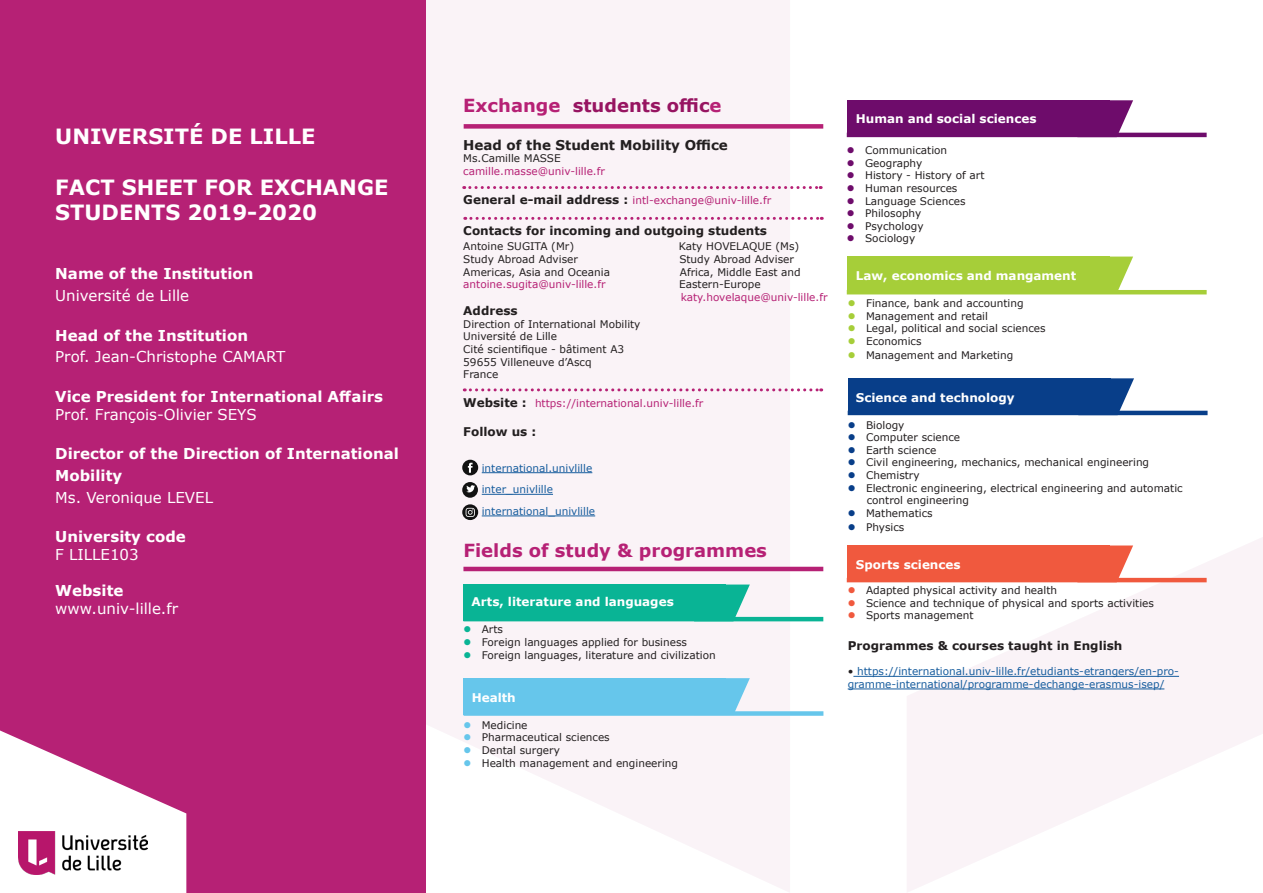
<style>
.page{position:relative;width:1263px;height:893px;background:#fff}
.page>*{position:absolute;margin:0;border:0;box-sizing:border-box;transform-origin:0 0}
.t1{font:700 21px "Verdana";color:#fff}
.t2{font:700 18px "Verdana";color:#b62175}
.t3{font:700 18px "Verdana";color:#971461}
.t4{font:700 15px/21.6px "Verdana";color:#fff}
.t5{font:15px "Verdana";color:#fff}
.t6{font:700 13.5px "Verdana";color:#231f20}
.t7{font:700 12px "Verdana";color:#fff}
.t8{font:700 12px "Verdana";color:#231f20}
.t9{font:10.5px/12.6px "Verdana";color:#231f20}
.t10{font:10.5px/12.6px "Verdana";color:#175d9e}
.t11{font:10.5px "Verdana";color:#b62175}
.s1{color:#b62175}
.s2{font-weight:700;font-size:12px;color:#231f20}
.s3{color:#09b495}
.s4{color:#66c6eb}
.s5{color:#6e0c6b}
.s6{color:#a6ce39}
.s7{color:#083e89}
.s8{color:#f0593e}
.s9{color:#231f20}
</style>
<div class="page">
<svg style="left:425px;top:0;width:365px;height:893px;fill:#faf3f7"></svg>
<svg style="left:907px;top:537px;width:356px;height:355px;fill:#faf3f7"></svg>
<div style="left:848px;top:378px;width:262px;height:37px;background:#083e89"></div>
<hr style="left:848px;top:411px;width:359px;height:4px;background:#083e89">
<svg style="left:1110px;top:378px;width:24px;height:33px"></svg>
<div style="left:847px;top:545px;width:262px;height:37px;background:#f0593e"></div>
<hr style="left:847px;top:578px;width:359px;height:4px;background:#f0593e">
<svg style="left:1109px;top:545px;width:24px;height:33px"></svg>
<div style="left:847px;top:257px;width:262px;height:36px;background:#a6ce39"></div>
<hr style="left:847px;top:290px;width:359px;height:4px;background:#a6ce39">
<svg style="left:1109px;top:257px;width:24px;height:33px"></svg>
<div style="left:463px;top:584px;width:263px;height:37px;background:#09b495"></div>
<hr style="left:463px;top:617px;width:360px;height:4px;background:#09b495">
<svg style="left:726px;top:584px;width:24px;height:33px"></svg>
<div style="left:463px;top:678px;width:263px;height:37px;background:#66c6eb"></div>
<div style="left:464px;top:711px;width:359px;height:5px;background:#66c6eb"></div>
<svg style="left:726px;top:678px;width:24px;height:34px"></svg>
<div style="left:0;top:0;width:425px;height:893px;background:#b62175"></div>
<hr style="left:482px;top:472px;width:110px;height:1px;background:#175d9e">
<hr style="left:482px;top:494px;width:71px;height:1px;background:#175d9e">
<hr style="left:482px;top:516px;width:113px;height:1px;background:#175d9e">
<div style="left:464px;top:124px;width:359px;height:5px;background:#b62175"></div>
<svg style="left:465px;top:217px;width:357px;height:3px"></svg>
<hr style="left:463px;top:567px;width:360px;height:4px;background:#b62175">
<svg style="left:469px;top:794px;width:5px;height:10px"></svg>
<svg style="left:464px;top:186px;width:357px;height:3px"></svg>
<svg style="left:464px;top:388px;width:358px;height:3px"></svg>
<svg style="left:0;top:730px;width:186px;height:163px"></svg>
<img style="left:18px;top:832px;width:129px;height:43px">
<div style="left:462px;top:460px;width:16px;height:15px;background:#121212;border-radius:50%"></div>
<svg style="left:468px;top:463px;width:5px;height:10px"></svg>
<svg style="left:462px;top:482px;width:16px;height:16px"></svg>
<svg style="left:466px;top:485px;width:9px;height:7px"></svg>
<svg style="left:462px;top:504px;width:16px;height:16px"></svg>
<svg style="left:466px;top:508px;width:9px;height:9px"></svg>
<div style="left:847px;top:100px;width:262px;height:37px;background:#6e0c6b"></div>
<hr style="left:847px;top:133px;width:359px;height:4px;background:#6e0c6b">
<svg style="left:1109px;top:100px;width:24px;height:33px"></svg>
<hr style="left:853px;top:676px;width:326px;height:1px;background:#175d9e">
<hr style="left:848px;top:689px;width:316px;height:1px;background:#175d9e">
<p class="t1" style="left:55px;top:122px;width:262px">UNIVERSITÉ DE LILLE</p>
<p class="t1" style="left:55px;top:172px;width:335px">FACT SHEET FOR EXCHANGE</p>
<p class="t1" style="left:55px;top:197px;width:263px">STUDENTS 2019-2020</p>
<p class="t4" style="left:55px;top:263px;width:200px">Name of the Institution</p>
<p class="t5" style="left:55px;top:285px;width:135px">Université de Lille</p>
<p class="t4" style="left:55px;top:324px;width:194px">Head of the Institution</p>
<p class="t5" style="left:55px;top:346px;width:231px">Prof. Jean-Christophe CAMART</p>
<p class="t4" style="left:55px;top:385px;width:329px">Vice President for International Affairs</p>
<p class="t5" style="left:55px;top:404px;width:203px">Prof. François-Olivier SEYS</p>
<p class="t4" style="left:55px;top:443px;width:345px">Director of the Direction of International<br>Mobility</p>
<p class="t5" style="left:55px;top:487px;width:159px">Ms. Veronique LEVEL</p>
<p class="t4" style="left:55px;top:526px;width:132px">University code</p>
<p class="t5" style="left:55px;top:544px;width:85px">F LILLE103</p>
<p class="t4" style="left:55px;top:580px;width:70px">Website</p>
<p class="t5" style="left:55px;top:598px;width:124px">www.univ-lille.fr</p>
<p class="t3" style="left:463px;top:93px;width:260px"><span class="s1">Exchange</span> students offic<span class="s1">e</span></p>
<p class="t6" style="left:463px;top:135px;width:266px">Head of the Student Mobility Office</p>
<p class="t9" style="left:463px;top:152px;width:99px">Ms.Camille MASSE</p>
<p class="t11" style="left:463px;top:164px;width:143px">camille.masse@univ-lille.fr</p>
<p class="t11" style="left:463px;top:193px;width:309px"><span class="s2">General e-mail address :</span> intl-exchange@univ-lille.fr</p>
<p class="t8" style="left:463px;top:222px;width:305px">Contacts for incoming and outgoing students</p>
<p class="t9" style="left:463px;top:240px;width:112px">Antoine SUGITA (Mr)</p>
<p class="t9" style="left:679px;top:240px;width:122px">Katy HOVELAQUE (Ms)</p>
<p class="t9" style="left:463px;top:253px;width:116px">Study Abroad Adviser</p>
<p class="t9" style="left:679px;top:253px;width:116px">Study Abroad Adviser</p>
<p class="t9" style="left:463px;top:265px;width:148px">Americas, Asia and Oceania</p>
<p class="t9" style="left:680px;top:265px;width:122px">Africa, Middle East and</p>
<p class="t11" style="left:463px;top:277px;width:144px">antoine.sugita@univ-lille.fr</p>
<p class="t9" style="left:679px;top:278px;width:83px">Eastern-Europe</p>
<p class="t11" style="left:681px;top:290px;width:148px">katy.hovelaque@univ-lille.fr</p>
<p class="t8" style="left:463px;top:302px;width:56px">Address</p>
<p class="t9" style="left:463px;top:318px;width:179px">Direction of International Mobility</p>
<p class="t9" style="left:463px;top:330px;width:95px">Université de Lille</p>
<p class="t9" style="left:463px;top:343px;width:162px">Cité scientifique - bâtiment A3</p>
<p class="t9" style="left:463px;top:355px;width:130px">59655 Villeneuve d’Ascq</p>
<p class="t9" style="left:463px;top:368px;width:37px">France</p>
<p class="t11" style="left:463px;top:396px;width:242px"><span class="s2">Website :</span> https://international.univ-lille.fr</p>
<p class="t8" style="left:463px;top:423px;width:74px">Follow us :</p>
<p class="t10" style="left:482px;top:462px;width:112px">international.univlille</p>
<p class="t10" style="left:482px;top:483px;width:73px">inter_univlille</p>
<p class="t10" style="left:482px;top:505px;width:115px">international_univlille</p>
<p class="t2" style="left:463px;top:538px;width:305px">Fields of study &amp; programmes</p>
<p class="t7" style="left:472px;top:593px;width:204px">Arts, literature and languages</p>
<p class="t9" style="left:463px;top:623px;width:41px"><span class="s3">●</span> Arts</p>
<p class="t9" style="left:463px;top:636px;width:225px"><span class="s3">●</span> Foreign languages applied for business</p>
<p class="t9" style="left:463px;top:648px;width:254px"><span class="s3">●</span> Foreign languages, literature and civilization</p>
<p class="t7" style="left:472px;top:689px;width:46px">Health</p>
<p class="t9" style="left:463px;top:719px;width:66px"><span class="s4">●</span> Medicine</p>
<p class="t9" style="left:463px;top:731px;width:148px"><span class="s4">●</span> Pharmaceutical sciences</p>
<p class="t9" style="left:463px;top:744px;width:98px"><span class="s4">●</span> Dental surgery</p>
<p class="t9" style="left:463px;top:756px;width:216px"><span class="s4">●</span> Health management and engineering</p>
<p class="t7" style="left:856px;top:110px;width:182px">Human and social sciences</p>
<p class="t9" style="left:847px;top:144px;width:102px"><span class="s5">●</span> Communication</p>
<p class="t9" style="left:847px;top:157px;width:77px"><span class="s5">●</span> Geography</p>
<p class="t9" style="left:847px;top:169px;width:139px"><span class="s5">●</span> History - History of art</p>
<p class="t9" style="left:847px;top:182px;width:112px"><span class="s5">●</span> Human resources</p>
<p class="t9" style="left:847px;top:194px;width:120px"><span class="s5">●</span> Language Sciences</p>
<p class="t9" style="left:847px;top:207px;width:76px"><span class="s5">●</span> Philosophy</p>
<p class="t9" style="left:847px;top:220px;width:78px"><span class="s5">●</span> Psychology</p>
<p class="t9" style="left:847px;top:232px;width:70px"><span class="s5">●</span> Sociology</p>
<p class="t7" style="left:856px;top:267px;width:222px">Law, economics and mangament</p>
<p class="t9" style="left:848px;top:297px;width:177px"><span class="s6">●</span> Finance, bank and accounting</p>
<p class="t9" style="left:848px;top:309px;width:142px"><span class="s6">●</span> Management and retail</p>
<p class="t9" style="left:848px;top:322px;width:199px"><span class="s6">●</span> Legal, political and social sciences</p>
<p class="t9" style="left:848px;top:335px;width:75px"><span class="s6">●</span> Economics</p>
<p class="t9" style="left:848px;top:349px;width:167px"><span class="s6">●</span> Management and Marketing</p>
<p class="t7" style="left:856px;top:389px;width:160px">Science and technology</p>
<p class="t9" style="left:848px;top:418px;width:58px"><span class="s7">●</span> Biology</p>
<p class="t9" style="left:848px;top:431px;width:114px"><span class="s7">●</span> Computer science</p>
<p class="t9" style="left:848px;top:444px;width:90px"><span class="s7">●</span> Earth science</p>
<p class="t9" style="left:848px;top:456px;width:303px"><span class="s7">●</span> Civil engineering, mechanics, mechanical engineering</p>
<p class="t9" style="left:848px;top:469px;width:73px"><span class="s7">●</span> Chemistry</p>
<p class="t9" style="left:867px;top:481px;width:317px;text-indent:-19px"><span class="s7">●</span> Electronic engineering, electrical engineering and automatic control engineering</p>
<p class="t9" style="left:848px;top:507px;width:87px"><span class="s7">●</span> Mathematics</p>
<p class="t9" style="left:848px;top:521px;width:58px"><span class="s7">●</span> Physics</p>
<p class="t7" style="left:856px;top:556px;width:106px">Sports sciences</p>
<p class="t9" style="left:848px;top:584px;width:211px"><span class="s8">●</span> Adapted physical activity and health</p>
<p class="t9" style="left:848px;top:597px;width:308px"><span class="s8">●</span> Science and technique of physical and sports activities</p>
<p class="t9" style="left:848px;top:609px;width:127px"><span class="s8">●</span> Sports management</p>
<p class="t8" style="left:848px;top:637px;width:276px">Programmes &amp; courses taught in English</p>
<p class="t10" style="left:848px;top:665px;width:333px"><span class="s9">•</span> https://international.univ-lille.fr/etudiants-etrangers/en-pro&shy;gramme-international/programme-dechange-erasmus-isep/</p>
</div>
